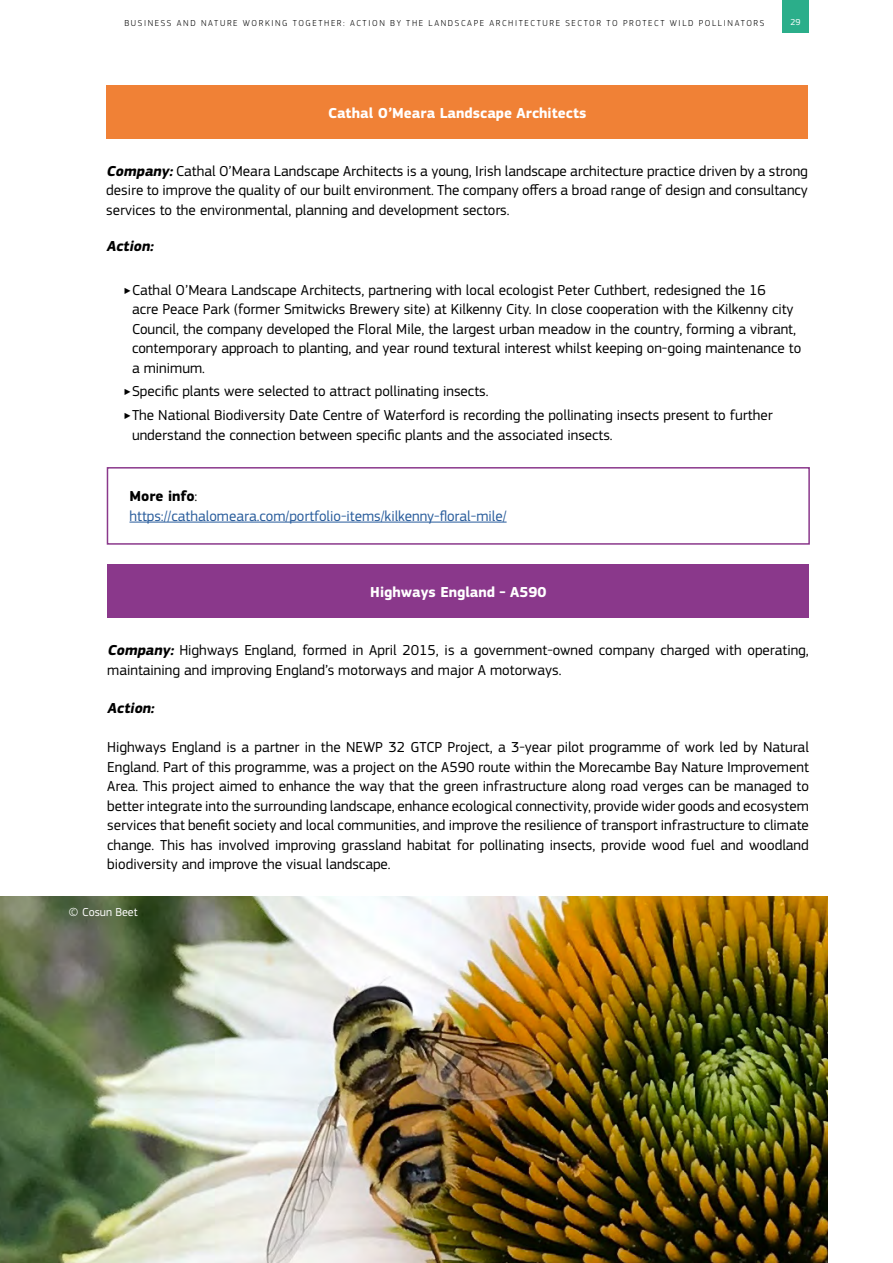
<style>
.page{position:relative;width:893px;height:1263px;background:#fff}
.page>*{position:absolute;margin:0;border:0;box-sizing:border-box;transform-origin:0 0}
.t1{font:15px/19.5px "EC Square Sans Pro";color:#000}
.t2{font:15px/19.5px "EC Square Sans Pro";color:#275b9b}
.t3{font:700 15px "EC Square Sans Pro";color:#fff}
.t4{font:italic 700 15px "EC Square Sans Pro";color:#000}
.t5{font:12px "EC Square Sans Pro";color:#fff}
.t6{font:300 9px "EC Square Sans Pro";letter-spacing:.18em;color:#000}
.t7{font:9px "EC Square Sans Pro";color:#fff}
.s1{font-weight:700;font-style:italic}
.s2{font-weight:700;color:#000}
.s3{color:#000}
</style>
<div class="page">
<div style="left:782px;top:0;width:27px;height:33px;background:#2bae8a"></div>
<div style="left:107px;top:85px;width:701px;height:54px;background:#f08136"></div>
<hr style="left:129px;top:522px;width:378px;height:1px;background:#275b9b">
<div style="left:107px;top:467px;width:703px;height:78px;border:2px solid #8a388b"></div>
<img style="left:0;top:896px;width:827px;height:367px">
<div style="left:108px;top:564px;width:701px;height:54px;background:#8a388b"></div>
<p class="t6" style="left:124px;top:18px;width:641px">BUSINESS AND NATURE WORKING TOGETHER: ACTION BY THE LANDSCAPE ARCHITECTURE SECTOR TO PROTECT WILD POLLINATORS</p>
<p class="t7" style="left:791px;top:17px;width:12px">29</p>
<p class="t3" style="left:328px;top:104px;width:260px">Cathal O’Meara Landscape Architects</p>
<p class="t1" style="left:106px;top:161px;width:703px;text-align:justify"><span class="s1">Company:</span>Cathal O’Meara Landscape Architects is a young, Irish landscape architecture practice driven by a strong desire to improve the quality of our built environment. The company offers a broad range of design and consultancy services to the environmental, planning and development sectors.</p>
<p class="t4" style="left:107px;top:237px;width:52px">Action:</p>
<p class="t1" style="left:132px;top:280px;width:671px;text-indent:-9px">‣Cathal O’Meara Landscape Architects, partnering with local ecologist Peter Cuthbert, redesigned the 16<br>acre Peace Park (former Smitwicks Brewery site) at Kilkenny City. In close cooperation with the Kilkenny city Council, the company developed the Floral Mile, the largest urban meadow in the country, forming a vibrant, contemporary approach to planting, and year round textural interest whilst keeping on-going maintenance to a minimum.</p>
<p class="t1" style="left:124px;top:380px;width:651px;line-height:23.7px">‣Specific plants were selected to attract pollinating insects.<br>‣The National Biodiversity Date Centre of Waterford is recording the pollinating insects present to further</p>
<p class="t1" style="left:132px;top:425px;width:482px">understand the connection between specific plants and the associated insects.</p>
<p class="t2" style="left:129px;top:486px;width:379px"><span class="s2">More info</span><span class="s3">: </span>https://cathalomeara.com/portfolio-items/kilkenny-floral-mile/</p>
<p class="t3" style="left:370px;top:583px;width:177px">Highways England - A590</p>
<p class="t1" style="left:107px;top:640px;width:703px"><span class="s1">Company:</span> Highways England, formed in April 2015, is a government-owned company charged with operating, maintaining and improving England’s motorways and major A motorways.</p>
<p class="t4" style="left:107px;top:699px;width:52px">Action:</p>
<p class="t1" style="left:107px;top:738px;width:703px;text-align:justify">Highways England is a partner in the NEWP 32 GTCP Project, a 3-year pilot programme of work led by Natural England. Part of this programme, was a project on the A590 route within the Morecambe Bay Nature Improvement Area. This project aimed to enhance the way that the green infrastructure along road verges can be managed to better integrate into the surrounding landscape, enhance ecological connectivity, provide wider goods and ecosystem services that benefit society and local communities, and improve the resilience of transport infrastructure to climate change. This has involved improving grassland habitat for pollinating insects, provide wood fuel and woodland biodiversity and improve the visual landscape.</p>
<p class="t5" style="left:69px;top:905px;width:70px">© Cosun Beet</p>
</div>
